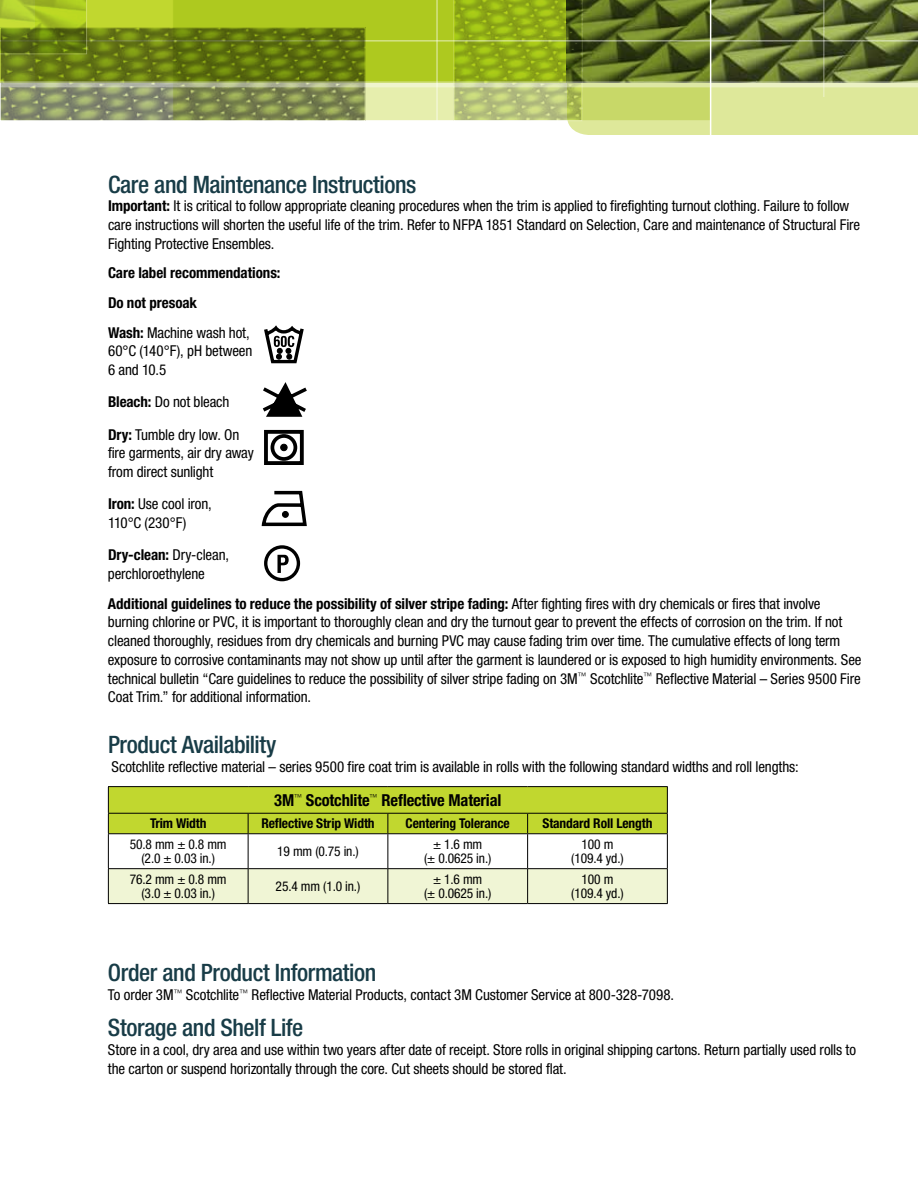
<style>
.page{position:relative;width:918px;height:1188px;background:#fff}
.page>*{position:absolute;margin:0;border:0;box-sizing:border-box;transform-origin:0 0}
.t1{font:500 condensed 24px "Helvetica Neue LT Std";letter-spacing:-.02em;color:#183c47}
.t2{font:700 condensed 16.5px "Helvetica Neue LT Std";letter-spacing:-.01em;color:#000}
.t3{font:condensed 15px/18.8px "Helvetica Neue LT Std";letter-spacing:-.01em;color:#000}
.t4{font:700 condensed 15px/29.5px "Helvetica Neue LT Std";letter-spacing:-.005em;color:#000}
.t5{font:condensed 13.5px/13.5px "Helvetica Neue LT Std";letter-spacing:-.01em;color:#000;text-align:center}
.t6{font:700 condensed 13.5px "Helvetica Neue LT Std";letter-spacing:-.01em;color:#000}
.s1{font-weight:700}
.s2{font-weight:400}
</style>
<div class="page">
<div style="left:567px;top:87px;width:351px;height:48px;background:#dee89a"></div>
<div style="left:0;top:0;width:918px;height:82px;background:#c1d72f"></div>
<img style="left:711px;top:0;width:207px;height:81px">
<hr style="left:824px;top:0;width:1px;height:97px;background:#fff">
<svg style="left:172px;top:0;width:538px;height:121px;background:#9aae39"></svg>
<hr style="left:437px;top:0;width:1px;height:181px;background:#fff">
<hr style="left:710px;top:0;width:1px;height:148px;background:#fff">
<svg style="left:454px;top:0;width:128px;height:121px;background:#98ae35"></svg>
<hr style="left:0;top:40px;width:918px;height:1px;background:#fff">
<img style="left:2px;top:30px;width:361px;height:89px">
<div style="left:0;top:28px;width:365px;height:93px;border:1px solid #fff"></div>
<svg style="left:0;top:81px;width:918px;height:6px;background:#bfc895"></svg>
<svg style="left:0;top:0;width:87px;height:54px"></svg>
<div style="left:109px;top:869px;width:558px;height:34px;background:#f0f5d5"></div>
<hr style="left:108px;top:786px;width:140px;height:1px;background:#000">
<hr style="left:248px;top:786px;width:140px;height:1px;background:#000">
<hr style="left:388px;top:786px;width:140px;height:1px;background:#000">
<hr style="left:528px;top:786px;width:140px;height:1px;background:#000">
<svg style="left:108px;top:787px;width:560px;height:46px;background:#bbd02d"></svg>
<hr style="left:108px;top:833px;width:140px;height:1px;background:#000">
<hr style="left:108px;top:834px;width:1px;height:34px;background:#000">
<hr style="left:248px;top:833px;width:140px;height:1px;background:#000">
<hr style="left:248px;top:834px;width:1px;height:34px;background:#000">
<hr style="left:388px;top:833px;width:140px;height:1px;background:#000">
<hr style="left:387px;top:834px;width:1px;height:34px;background:#000">
<hr style="left:528px;top:833px;width:140px;height:1px;background:#000">
<hr style="left:527px;top:834px;width:1px;height:34px;background:#000">
<hr style="left:667px;top:834px;width:1px;height:34px;background:#000">
<hr style="left:108px;top:868px;width:140px;height:1px;background:#000">
<hr style="left:108px;top:869px;width:1px;height:34px;background:#000">
<hr style="left:248px;top:868px;width:140px;height:1px;background:#000">
<hr style="left:248px;top:869px;width:1px;height:34px;background:#000">
<hr style="left:388px;top:868px;width:140px;height:1px;background:#000">
<hr style="left:387px;top:869px;width:1px;height:34px;background:#000">
<hr style="left:528px;top:868px;width:140px;height:1px;background:#000">
<hr style="left:527px;top:869px;width:1px;height:34px;background:#000">
<hr style="left:667px;top:869px;width:1px;height:34px;background:#000">
<hr style="left:108px;top:903px;width:140px;height:1px;background:#000">
<hr style="left:248px;top:903px;width:140px;height:1px;background:#000">
<hr style="left:388px;top:903px;width:140px;height:1px;background:#000">
<hr style="left:528px;top:903px;width:140px;height:1px;background:#000">
<svg style="left:264px;top:325px;width:40px;height:38px"></svg>
<svg style="left:263px;top:382px;width:44px;height:35px"></svg>
<div style="left:281px;top:444px;width:6px;height:7px;background:#000;border-radius:50%"></div>
<div style="left:280px;top:444px;width:7px;height:7px;border:1px solid #000;border-radius:50%"></div>
<div style="left:271px;top:434px;width:26px;height:27px;border:4px solid #000;border-radius:50%"></div>
<div style="left:264px;top:430px;width:40px;height:35px;border:4px solid #000"></div>
<svg style="left:262px;top:491px;width:45px;height:35px"></svg>
<div style="left:282px;top:511px;width:7px;height:7px;border:1px solid #000;border-radius:50%"></div>
<svg style="left:277px;top:555px;width:12px;height:18px"></svg>
<div style="left:264px;top:545px;width:36px;height:36px;border:3px solid #000;border-radius:50%"></div>
<h1 class="t1" style="left:108px;top:170px;width:310px">Care and Maintenance Instructions</h1>
<p class="t3" style="left:108px;top:197px;width:754px"><span class="s1">Important:</span> It is critical to follow appropriate cleaning procedures when the trim is applied to firefighting turnout clothing. Failure to follow care instructions will shorten the useful life of the trim. Refer to NFPA 1851 Standard on Selection, Care and maintenance of Structural Fire<br>Fighting Protective Ensembles.</p>
<p class="t4" style="left:108px;top:258px;width:174px">Care label recommendations:<br>Do not presoak<br>Wash: <span class="s2">Machine wash hot,</span></p>
<p class="t3" style="left:108px;top:342px;width:146px">60°C (140°F), pH between<br>6 and 10.5</p>
<p class="t3" style="left:108px;top:386px;width:133px;line-height:32.2px"><span class="s1">Bleach:</span> Do not bleach<br><span class="s1">Dry:</span> Tumble dry low. On</p>
<p class="t3" style="left:108px;top:444px;width:147px">fire garments, air dry away from direct sunlight</p>
<p class="t3" style="left:108px;top:495px;width:105px"><span class="s1">Iron:</span> Use cool iron,<br>110°C (230°F)</p>
<p class="t3" style="left:108px;top:546px;width:123px"><span class="s1">Dry-clean:</span> Dry-clean, perchloroethylene</p>
<p class="t3" style="left:108px;top:594px;width:755px"><span class="s1">Additional guidelines to reduce the possibility of silver stripe fading:</span> After fighting fires with dry chemicals or fires that involve burning chlorine or PVC, it is important to thoroughly clean and dry the turnout gear to prevent the effects of corrosion on the trim. If not cleaned thoroughly, residues from dry chemicals and burning PVC may cause fading trim over time. The cumulative effects of long term exposure to corrosive contaminants may not show up until after the garment is laundered or is exposed to high humidity environments. See technical bulletin “Care guidelines to reduce the possibility of silver stripe fading on 3M<sup>™</sup> Scotchlite<sup>™</sup> Reflective Material – Series 9500 Fire Coat Trim.” for additional information.</p>
<h1 class="t1" style="left:108px;top:731px;width:170px">Product Availability</h1>
<p class="t3" style="left:111px;top:757px;width:689px">Scotchlite reflective material – series 9500 fire coat trim is available in rolls with the following standard widths and roll lengths:</p>
<p class="t2" style="left:274px;top:790px;width:229px">3M<sup>™</sup> Scotchlite<sup>™</sup> Reflective Material</p>
<p class="t6" style="left:150px;top:815px;width:58px">Trim Width</p>
<p class="t6" style="left:261px;top:815px;width:115px">Reflective Strip Width</p>
<p class="t6" style="left:406px;top:815px;width:106px">Centering Tolerance</p>
<p class="t6" style="left:543px;top:815px;width:111px">Standard Roll Length</p>
<p class="t5" style="left:130px;top:838px;width:98px">50.8 mm ± 0.8 mm (2.0 ± 0.03 in.)</p>
<p class="t5" style="left:277px;top:844px;width:83px">19 mm (0.75 in.)</p>
<p class="t5" style="left:424px;top:838px;width:69px">± 1.6 mm<br>(± 0.0625 in.)</p>
<p class="t5" style="left:571px;top:838px;width:54px">100 m (109.4 yd.)</p>
<p class="t5" style="left:130px;top:873px;width:98px">76.2 mm ± 0.8 mm (3.0 ± 0.03 in.)</p>
<p class="t5" style="left:276px;top:879px;width:86px">25.4 mm (1.0 in.)</p>
<p class="t5" style="left:424px;top:873px;width:69px">± 1.6 mm<br>(± 0.0625 in.)</p>
<p class="t5" style="left:571px;top:873px;width:54px">100 m (109.4 yd.)</p>
<h1 class="t1" style="left:108px;top:959px;width:270px">Order and Product Information</h1>
<p class="t3" style="left:108px;top:985px;width:568px">To order 3M<sup>™</sup> Scotchlite<sup>™</sup> Reflective Material Products, contact 3M Customer Service at 800-328-7098.</p>
<h1 class="t1" style="left:108px;top:1014px;width:197px">Storage and Shelf Life</h1>
<p class="t3" style="left:108px;top:1040px;width:750px">Store in a cool, dry area and use within two years after date of receipt. Store rolls in original shipping cartons. Return partially used rolls to the carton or suspend horizontally through the core. Cut sheets should be stored flat.</p>
</div>
